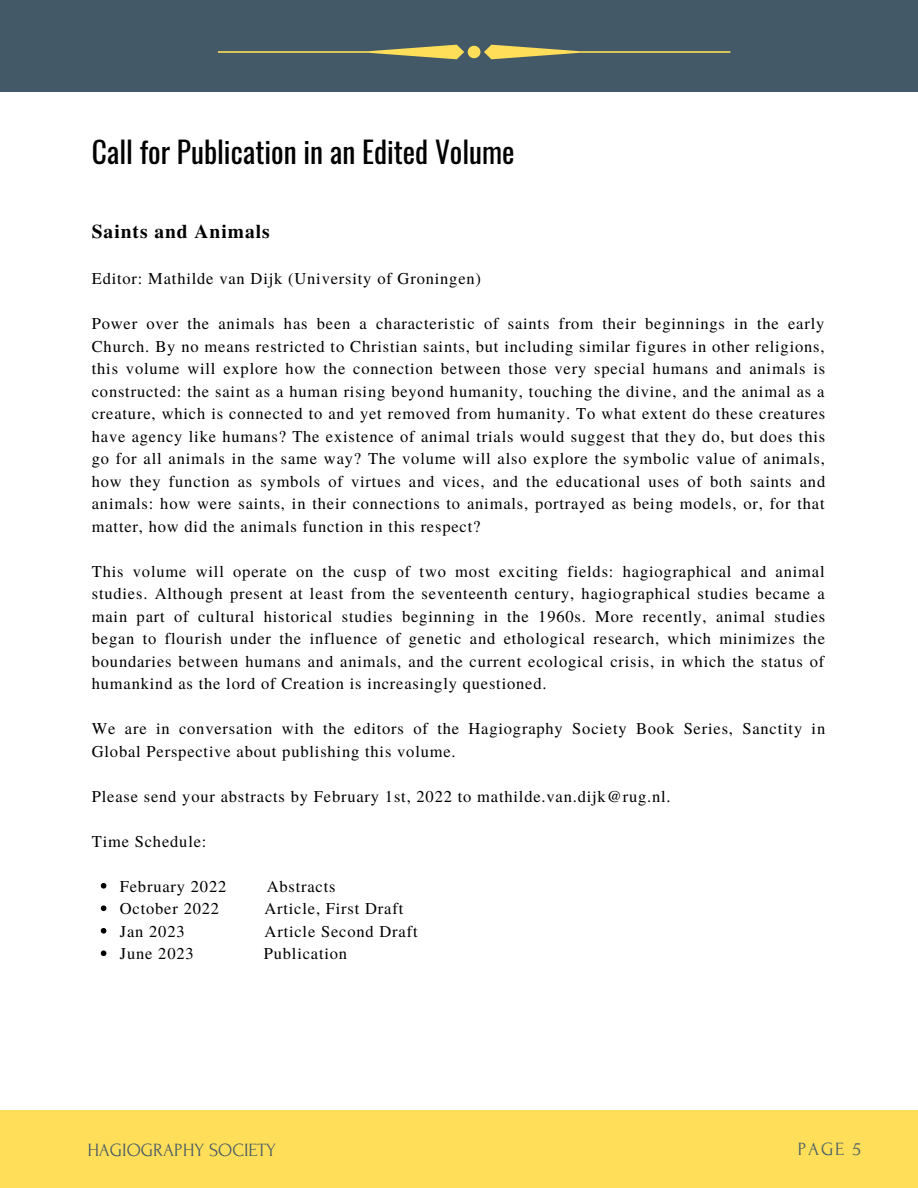
<style>
.page{position:relative;width:918px;height:1188px;background:#fff}
.page>*{position:absolute;margin:0;border:0;box-sizing:border-box;transform-origin:0 0}
.t1{font:29.4px "Oswald";color:#000}
.t2{font:700 19.5px "Te X Gyre Termes";letter-spacing:.05em;color:#000}
.t3{font:18.6px "Forum";color:#435967}
.t4{font:16.5px/22.5px "Te X Gyre Termes";letter-spacing:.05em;color:#000;text-align:justify}
</style>
<div class="page">
<div style="left:0;top:1110px;width:918px;height:78px;background:#ffde59"></div>
<div style="left:0;top:0;width:918px;height:92px;background:#435967"></div>
<svg style="left:101px;top:883px;width:5px;height:6px"></svg>
<svg style="left:101px;top:905px;width:5px;height:6px"></svg>
<svg style="left:101px;top:928px;width:5px;height:6px"></svg>
<svg style="left:101px;top:950px;width:5px;height:6px"></svg>
<svg style="left:218px;top:45px;width:513px;height:14px"></svg>
<h1 class="t1" style="left:92px;top:129px;width:424px">Call for Publication in an Edited Volume</h1>
<p class="t2" style="left:92px;top:217px;width:179px">Saints and Animals</p>
<p class="t4" style="left:92px;top:267px;width:391px">Editor: Mathilde van Dijk (University of Groningen)</p>
<p class="t4" style="left:92px;top:312px;width:735px">Power over the animals has been a characteristic of saints from their beginnings in the early Church. By no means restricted to Christian saints, but including similar figures in other religions, this volume will explore how the connection between those very special humans and animals is constructed: the saint as a human rising beyond humanity, touching the divine, and the animal as a creature, which is connected to and yet removed from humanity. To what extent do these creatures have agency like humans? The existence of animal trials would suggest that they do, but does this go for all animals in the same way? The volume will also explore the symbolic value of animals, how they function as symbols of virtues and vices, and the educational uses of both saints and animals: how were saints, in their connections to animals, portrayed as being models, or, for that matter, how did the animals function in this respect?</p>
<p class="t4" style="left:92px;top:559px;width:735px">This volume will operate on the cusp of two most exciting fields: hagiographical and animal studies. Although present at least from the seventeenth century, hagiographical studies became a main part of cultural historical studies beginning in the 1960s. More recently, animal studies began to flourish under the influence of genetic and ethological research, which minimizes the boundaries between humans and animals, and the current ecological crisis, in which the status of humankind as the lord of Creation is increasingly questioned.</p>
<p class="t4" style="left:92px;top:717px;width:735px">We are in conversation with the editors of the Hagiography Society Book Series, Sanctity in<br>Global Perspective about publishing this volume.</p>
<p class="t4" style="left:92px;top:784px;width:580px">Please send your abstracts by February 1st, 2022 to mathilde.van.dijk@rug.nl.</p>
<p class="t4" style="left:92px;top:829px;width:116px">Time Schedule:</p>
<p class="t4" style="left:120px;top:874px;width:108px">February 2022</p>
<p class="t4" style="left:267px;top:874px;width:70px">Abstracts</p>
<p class="t4" style="left:120px;top:897px;width:101px">October 2022</p>
<p class="t4" style="left:264px;top:897px;width:140px">Article, First Draft</p>
<p class="t4" style="left:120px;top:919px;width:66px">Jan 2023</p>
<p class="t4" style="left:265px;top:919px;width:155px">Article Second Draft</p>
<p class="t4" style="left:120px;top:942px;width:75px">June 2023</p>
<p class="t4" style="left:264px;top:942px;width:85px">Publication</p>
<p class="t3" style="left:87px;top:1140px;width:190px">HAGIOGRAPHY SOCIETY</p>
<p class="t3" style="left:798px;top:1139px;width:65px">PAGE 5</p>
</div>
